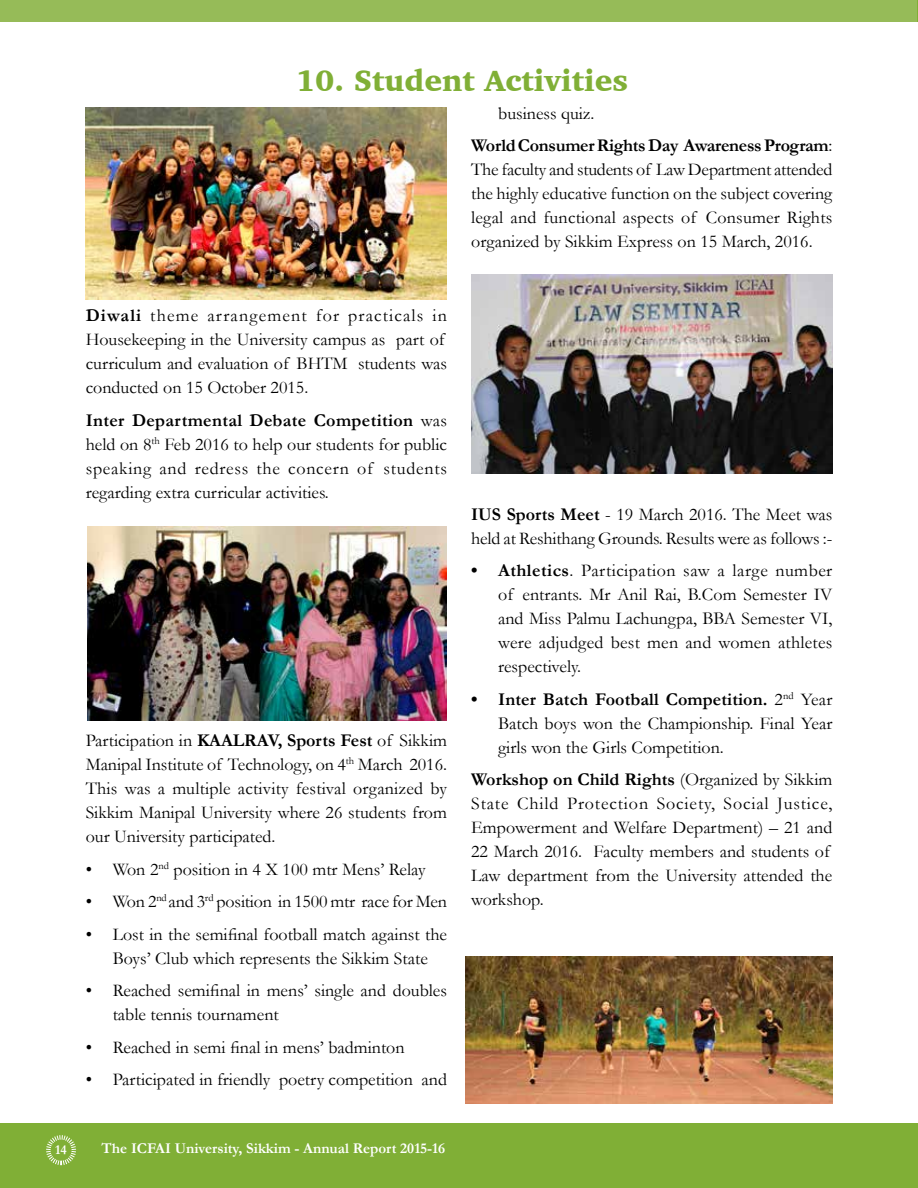
<style>
.page{position:relative;width:918px;height:1188px;background:#fff}
.page>*{position:absolute;margin:0;border:0;box-sizing:border-box;transform-origin:0 0}
.t1{font:900 30px "Charter BT";color:#80af36}
.t2{font:18px/24px "Garamond";color:#000;text-align:justify}
.t3{font:700 18px/32.5px "Garamond";letter-spacing:-.015em;color:#000}
.t4{font:700 15px "Garamond";color:#fff}
.t5{font:700 13.5px "Garamond";color:#fff}
.s1{font-weight:700}
.s2{font-weight:400}
</style>
<div class="page">
<div style="left:0;top:1123px;width:918px;height:65px;background:#80af36"></div>
<div style="left:0;top:0;width:918px;height:21px;background:#96bb58"></div>
<svg style="left:917px;top:0;width:1px;height:21px"></svg>
<svg style="left:46px;top:1135px;width:30px;height:31px"></svg>
<img style="left:86px;top:107px;width:361px;height:193px">
<img style="left:466px;top:957px;width:367px;height:147px">
<img style="left:87px;top:526px;width:360px;height:195px">
<img style="left:471px;top:275px;width:361px;height:198px">
<h1 class="t1" style="left:296px;top:63px;width:334px">10. Student Activities</h1>
<p class="t2" style="left:86px;top:303px;width:363px;text-align:left"><span class="s1">Diwali</span> theme arrangement for practicals in Housekeeping in the University campus as part of curriculum and evaluation of BHTM students was conducted on 15 October 2015.</p>
<p class="t2" style="left:86px;top:408px;width:363px"><span class="s1">Inter Departmental Debate Competition</span> was held on 8<sup>th</sup> Feb 2016 to help our students for public speaking and redress the concern of students regarding extra curricular activities.</p>
<p class="t2" style="left:86px;top:728px;width:363px">Participation in <span class="s1">KAALRAV, Sports Fest</span> of Sikkim Manipal Institute of Technology, on 4<sup>th</sup> March 2016.<br>This was a multiple activity festival organized by Sikkim Manipal University where 26 students from our University participated.</p>
<p class="t2" style="left:86px;top:857px;width:342px">• Won 2<sup>nd</sup> position in 4 X 100 mtr Mens’ Relay</p>
<p class="t2" style="left:86px;top:889px;width:363px">• Won 2<sup>nd</sup> and 3<sup>rd</sup> position in 1500 mtr race for Men</p>
<p class="t2" style="left:86px;top:922px;width:363px;text-align:center">• Lost in the semifinal football match against the<br>Boys’ Club which represents the Sikkim State</p>
<p class="t2" style="left:113px;top:978px;width:336px;text-indent:-27px">• Reached semifinal in mens’ single and doubles table tennis tournament</p>
<p class="t2" style="left:86px;top:1035px;width:320px">• Reached in semi final in mens’ badminton</p>
<p class="t2" style="left:86px;top:1067px;width:363px">• Participated in friendly poetry competition and</p>
<p class="t5" style="left:55px;top:1141px;width:13px">14</p>
<p class="t4" style="left:101px;top:1138px;width:345px">The ICFAI University, Sikkim - Annual Report 2015-16</p>
<p class="t3" style="left:471px;top:97px;width:363px;text-indent:27px"><span class="s2">business quiz.<br></span>World Consumer Rights Day Awareness Program<span class="s2">:</span></p>
<p class="t2" style="left:471px;top:157px;width:363px">The faculty and students of Law Department attended the highly educative function on the subject covering legal and functional aspects of Consumer Rights organized by Sikkim Express on 15 March, 2016.</p>
<p class="t2" style="left:471px;top:502px;width:363px"><span class="s1">IUS Sports Meet</span> - 19 March 2016. The Meet was held at Reshithang Grounds. Results were as follows :-</p>
<p class="t2" style="left:498px;top:558px;width:336px;text-indent:-27px"><span class="s1">• Athletics</span>. Participation saw a large number of entrants. Mr Anil Rai, B.Com Semester IV and Miss Palmu Lachungpa, BBA Semester VI, were adjudged best men and women athletes respectively.</p>
<p class="t2" style="left:498px;top:687px;width:336px;text-indent:-27px"><span class="s1">• Inter Batch Football Competition.</span> 2<sup>nd</sup> Year Batch boys won the Championship. Final Year girls won the Girls Competition.</p>
<p class="t2" style="left:471px;top:767px;width:363px;text-align:left"><span class="s1">Workshop on Child Rights</span> (Organized by Sikkim State Child Protection Society, Social Justice, Empowerment and Welfare Department) – 21 and 22 March 2016. Faculty members and students of Law department from the University attended the workshop.</p>
</div>
